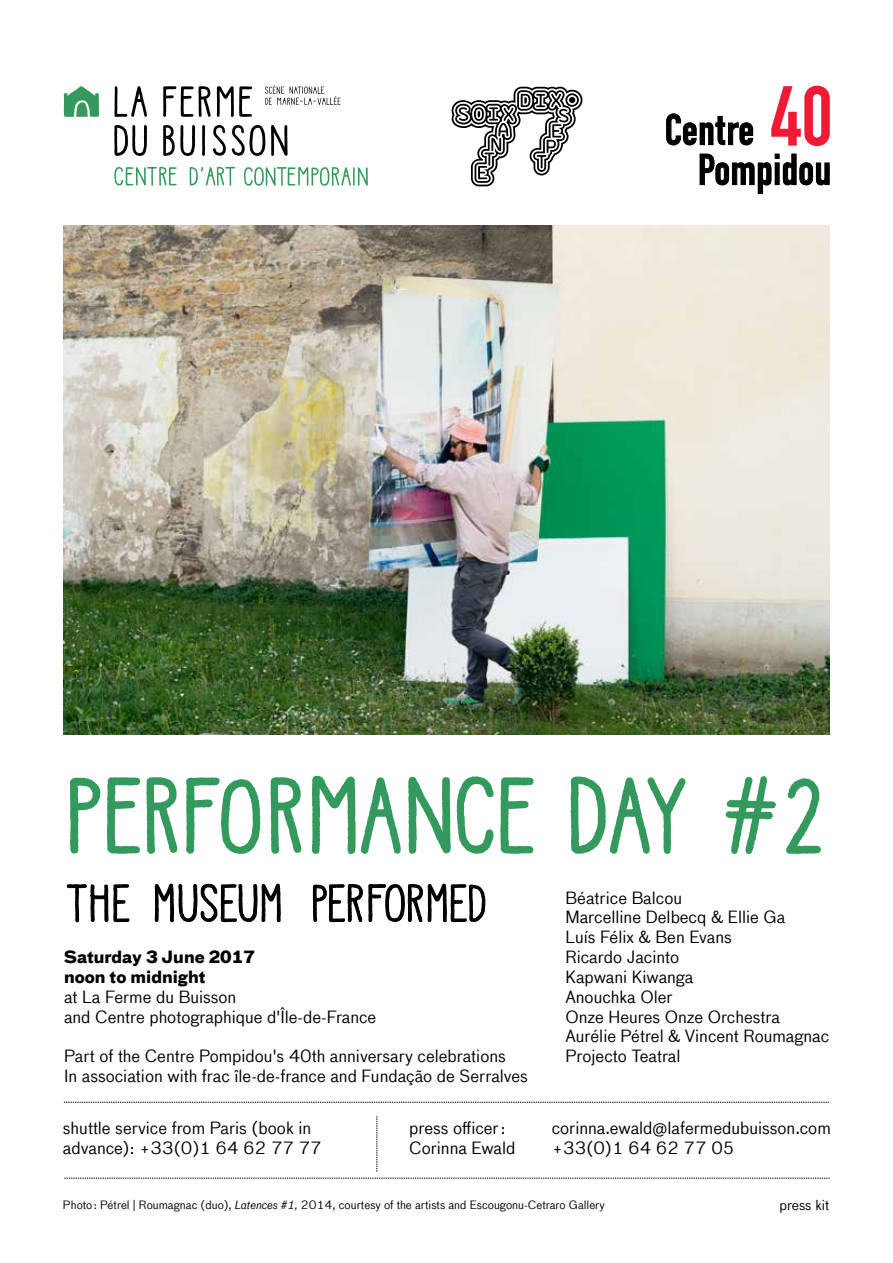
<style>
.page{position:relative;width:893px;height:1263px;background:#fff}
.page>*{position:absolute;margin:0;border:0;box-sizing:border-box;transform-origin:0 0}
.t1{font:700 106.5px "Maingauche";letter-spacing:-.03em;color:#33995d}
.t2{font:52.5px "Maingauche";letter-spacing:-.025em;color:#000}
.t3{font:16.5px/19.8px "Bau Offc";color:#000}
.t4{font:700 16.5px/19.8px "Bau Offc";color:#000}
.t5{font:13.5px "Bau Offc";color:#000}
.t6{font:11.25px "Bau Offc";color:#000}
.s1{font-style:italic}
</style>
<div class="page">
<svg style="left:66px;top:884px;width:64px;height:38px"></svg>
<svg style="left:154px;top:883px;width:127px;height:39px"></svg>
<svg style="left:313px;top:883px;width:173px;height:39px"></svg>
<svg style="left:64px;top:86px;width:35px;height:31px"></svg>
<svg style="left:114px;top:86px;width:33px;height:31px"></svg>
<svg style="left:163px;top:86px;width:48px;height:31px"></svg>
<svg style="left:217px;top:86px;width:35px;height:31px"></svg>
<svg style="left:114px;top:125px;width:33px;height:31px"></svg>
<svg style="left:163px;top:125px;width:32px;height:31px"></svg>
<svg style="left:202px;top:125px;width:3px;height:31px"></svg>
<svg style="left:213px;top:125px;width:13px;height:31px"></svg>
<svg style="left:232px;top:125px;width:33px;height:31px"></svg>
<svg style="left:271px;top:125px;width:17px;height:31px"></svg>
<svg style="left:265px;top:85px;width:76px;height:20px"></svg>
<svg style="left:114px;top:167px;width:63px;height:19px"></svg>
<svg style="left:190px;top:167px;width:45px;height:19px"></svg>
<svg style="left:244px;top:167px;width:124px;height:19px"></svg>
<svg style="left:64px;top:1102px;width:765px;height:1px"></svg>
<img style="left:64px;top:225px;width:765px;height:510px">
<svg style="left:64px;top:1178px;width:766px;height:1px"></svg>
<svg style="left:771px;top:86px;width:59px;height:60px"></svg>
<svg style="left:666px;top:113px;width:88px;height:33px"></svg>
<svg style="left:699px;top:153px;width:131px;height:42px"></svg>
<svg style="left:377px;top:1116px;width:1px;height:55px"></svg>
<svg style="left:451px;top:87px;width:131px;height:99px"></svg>
<h1 class="t1" style="left:65px;top:754px;width:762px">PERFORMANCE DAY #2</h1>
<h2 class="t2" style="left:65px;top:874px;width:425px">THE MUSEUM PERFORMED</h2>
<p class="t4" style="left:64px;top:947px;width:192px">Saturday 3 June 2017 noon to midnight</p>
<p class="t3" style="left:64px;top:987px;width:314px">at La Ferme du Buisson<br>and Centre photographique d'Île-de-France</p>
<p class="t3" style="left:64px;top:1046px;width:465px">Part of the Centre Pompidou's 40th anniversary celebrations<br>In association with frac île-de-france and Fundação de Serralves</p>
<p class="t3" style="left:409px;top:1118px;width:108px">press officer:<br>Corinna Ewald</p>
<p class="t3" style="left:565px;top:888px;width:265px">Béatrice Balcou<br>Marcelline Delbecq &amp; Ellie Ga<br>Luís Félix &amp; Ben Evans<br>Ricardo Jacinto<br>Kapwani Kiwanga<br>Anouchka Oler<br>Onze Heures Onze Orchestra<br>Aurélie Pétrel &amp; Vincent Roumagnac<br>Projecto Teatral</p>
<p class="t3" style="left:63px;top:1119px;width:260px">shuttle service from Paris (book in advance): +33(0)1 64 62 77 77</p>
<p class="t3" style="left:552px;top:1118px;width:281px">corinna.ewald@lafermedubuisson.com +33(0)1 64 62 77 05</p>
<p class="t6" style="left:63px;top:1198px;width:543px">Photo: Pétrel | Roumagnac (duo), <span class="s1">Latences #1,</span> 2014, courtesy of the artists and Escougonu-Cetraro Gallery</p>
<p class="t5" style="left:779px;top:1197px;width:51px">press kit</p>
</div>
